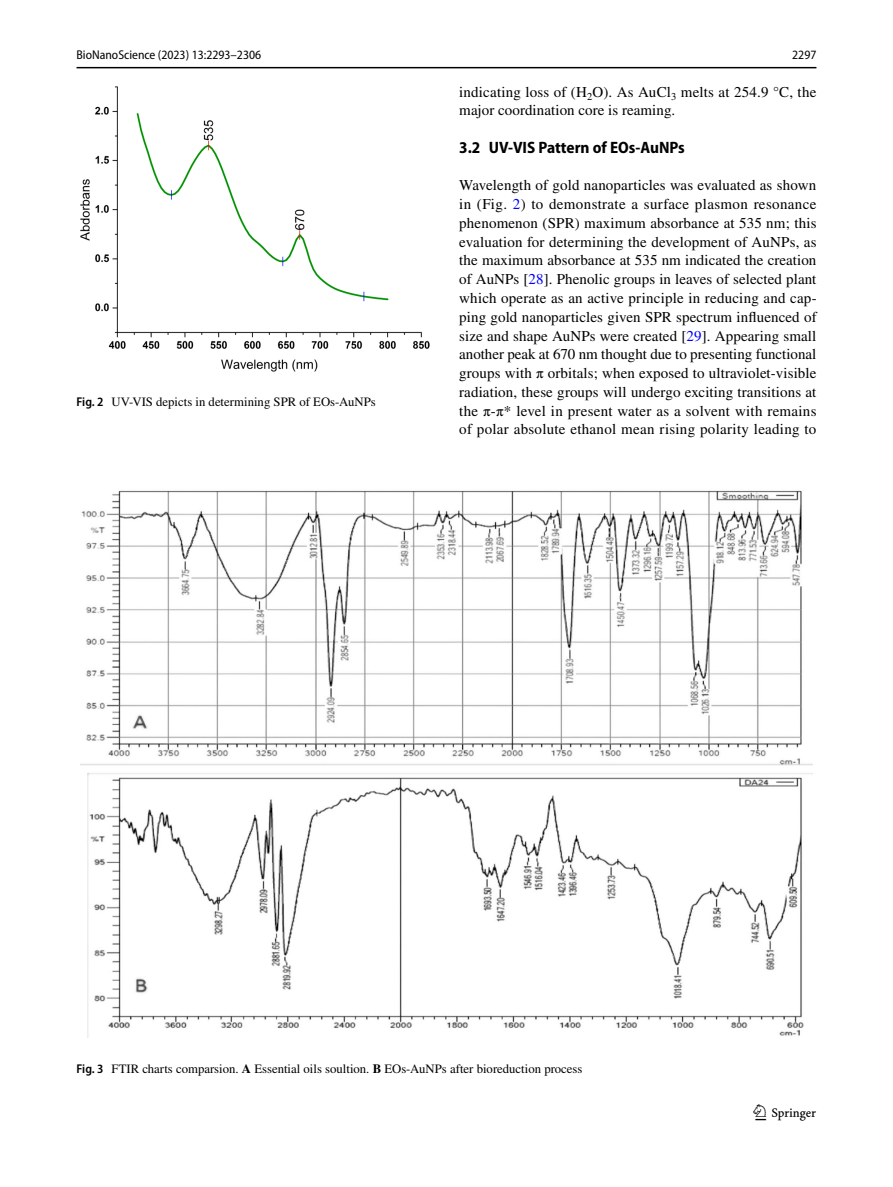
<style>
.page{position:relative;width:893px;height:1187px;background:#fff}
.page>*{position:absolute;margin:0;border:0;box-sizing:border-box;transform-origin:0 0}
.t1{font:22.5px "Springnew Regular 3";color:#000}
.t2{font:700 semi-condensed 16.5px "Myriad Pro";color:#000}
.t3{font:15px/18.8px "STIX";letter-spacing:.01em;color:#000}
.t4{font:12.75px "STIX";color:#000}
.t5{font:semi-condensed 12.75px "Myriad Pro";color:#000}
.s1{font-family:"Myriad Pro";font-weight:600;font-stretch:semi-condensed}
.s2{color:#00f}
.s3{font-weight:700}
</style>
<div class="page">
<hr style="left:77px;top:67px;width:739px;height:1px;background:#000">
<img style="left:81px;top:87px;width:348px;height:284px">
<img style="left:81px;top:490px;width:731px;height:547px">
<p class="t5" style="left:77px;top:48px;width:186px">BioNanoScience (2023) 13:2293–2306</p>
<p class="t5" style="left:792px;top:48px;width:26px">2297</p>
<p class="t4" style="left:77px;top:393px;width:301px"><span class="s1">Fig. 2</span> UV-VIS depicts in determining SPR of EOs-AuNPs</p>
<p class="t3" style="left:459px;top:83px;width:359px">indicating loss of (H<sub>2</sub>O). As AuCl<sub>3</sub> melts at 254.9 °C, the major coordination core is reaming.</p>
<p class="t2" style="left:459px;top:138px;width:227px">3.2 UV‑VIS Pattern of EOs‑AuNPs</p>
<p class="t3" style="left:459px;top:177px;width:359px;text-align:justify">Wavelength of gold nanoparticles was evaluated as shown in (Fig. <span class="s2">2</span>) to demonstrate a surface plasmon resonance phenomenon (SPR) maximum absorbance at 535 nm; this evaluation for determining the development of AuNPs, as the maximum absorbance at 535 nm indicated the creation of AuNPs [<span class="s2">28</span>]. Phenolic groups in leaves of selected plant which operate as an active principle in reducing and cap&shy;ping gold nanoparticles given SPR spectrum influenced of size and shape AuNPs were created [<span class="s2">29</span>]. Appearing small another peak at 670 nm thought due to presenting functional groups with π orbitals; when exposed to ultraviolet-visible radiation, these groups will undergo exciting transitions at the π-π* level in present water as a solvent with remains of polar absolute ethanol mean rising polarity leading to</p>
<p class="t4" style="left:77px;top:1059px;width:507px"><span class="s1">Fig. 3</span> FTIR charts comparsion. <span class="s3">A</span> Essential oils soultion. <span class="s3">B</span> EOs-AuNPs after bioreduction process</p>
<h1 class="t1" style="left:755px;top:1104px;width:62px">1 3</h1>
</div>
